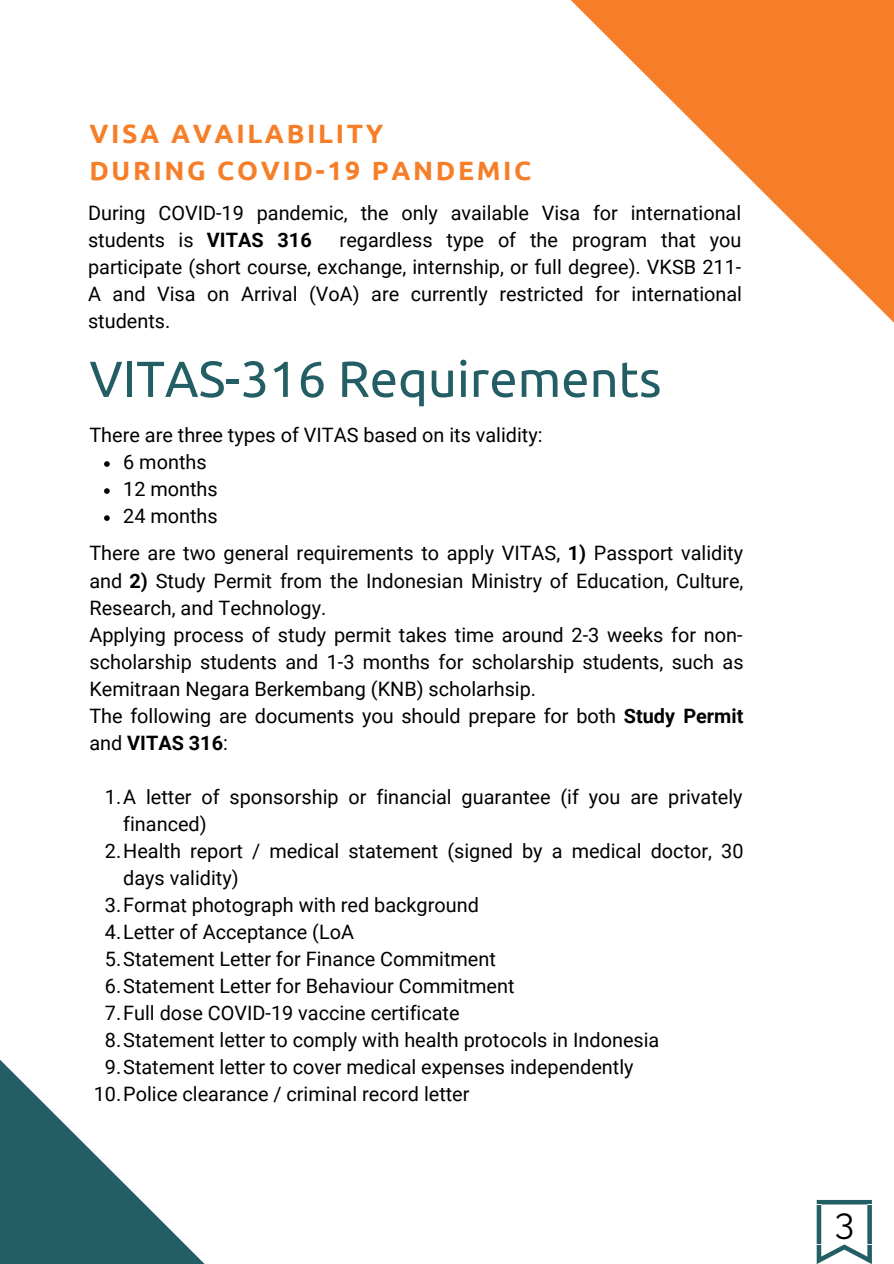
<style>
.page{position:relative;width:894px;height:1264px;background:#fff}
.page>*{position:absolute;margin:0;border:0;box-sizing:border-box;transform-origin:0 0}
.t1{font:50.55px "Ubuntu";color:#225e64}
.t2{font:36px "Raleway";color:#000}
.t3{font:700 26.55px "Ubuntu";letter-spacing:.1em;color:#f67e28}
.t4{font:19.8px/27px "Roboto";color:#000}
.s1{font-weight:700}
</style>
<div class="page">
<svg style="left:0;top:1059px;width:204px;height:204px"></svg>
<svg style="left:104px;top:461px;width:6px;height:6px"></svg>
<svg style="left:104px;top:488px;width:6px;height:6px"></svg>
<svg style="left:104px;top:515px;width:6px;height:6px"></svg>
<svg style="left:570px;top:0;width:323px;height:322px"></svg>
<svg style="left:816px;top:1199px;width:55px;height:64px"></svg>
<p class="t3" style="left:89px;top:119px;width:295px">VISA AVAILABILITY</p>
<p class="t3" style="left:89px;top:155px;width:443px">DURING COVID-19 PANDEMIC</p>
<p class="t4" style="left:88px;top:200px;width:654px">During COVID-19 pandemic, the only available Visa for international students is <span class="s1">VITAS 316</span></p>
<p class="t4" style="left:88px;top:227px;width:655px;text-align:justify;text-indent:251px">regardless type of the program that you participate (short course, exchange, internship, or full degree). VKSB 211- A and Visa on Arrival (VoA) are currently restricted for international students.</p>
<p class="t1" style="left:89px;top:350px;width:573px">VITAS-316 Requirements</p>
<p class="t4" style="left:89px;top:422px;width:454px">There are three types of VITAS based on its validity:</p>
<p class="t4" style="left:123px;top:449px;width:85px">6 months</p>
<p class="t4" style="left:123px;top:476px;width:96px">12 months</p>
<p class="t4" style="left:123px;top:503px;width:96px">24 months</p>
<p class="t4" style="left:89px;top:540px;width:655px;text-align:justify">There are two general requirements to apply VITAS, <span class="s1">1)</span> Passport validity and <span class="s1">2)</span> Study Permit from the Indonesian Ministry of Education, Culture, Research, and Technology.</p>
<p class="t4" style="left:89px;top:621px;width:655px;text-align:justify">Applying process of study permit takes time around 2-3 weeks for non&shy;scholarship students and 1-3 months for scholarship students, such as Kemitraan Negara Berkembang (KNB) scholarhsip.</p>
<p class="t4" style="left:89px;top:702px;width:655px">The following are documents you should prepare for both <span class="s1">Study Permit </span>and <span class="s1">VITAS 316</span>:</p>
<p class="t4" style="left:123px;top:783px;width:620px;text-indent:-18px">1.A letter of sponsorship or financial guarantee (if you are privately financed)</p>
<p class="t4" style="left:123px;top:837px;width:621px;text-indent:-18px">2.Health report / medical statement (signed by a medical doctor, 30 days validity)</p>
<p class="t4" style="left:105px;top:891px;width:375px">3.Format photograph with red background</p>
<p class="t4" style="left:105px;top:918px;width:250px">4.Letter of Acceptance (LoA</p>
<p class="t4" style="left:105px;top:945px;width:392px">5.Statement Letter for Finance Commitment</p>
<p class="t4" style="left:105px;top:972px;width:411px">6.Statement Letter for Behaviour Commitment</p>
<p class="t4" style="left:105px;top:999px;width:356px">7.Full dose COVID-19 vaccine certificate</p>
<p class="t4" style="left:105px;top:1026px;width:556px">8.Statement letter to comply with health protocols in Indonesia</p>
<p class="t4" style="left:105px;top:1053px;width:530px">9.Statement letter to cover medical expenses independently</p>
<p class="t4" style="left:94px;top:1080px;width:377px">10.Police clearance / criminal record letter</p>
<p class="t2" style="left:834px;top:1199px;width:21px">3</p>
</div>
